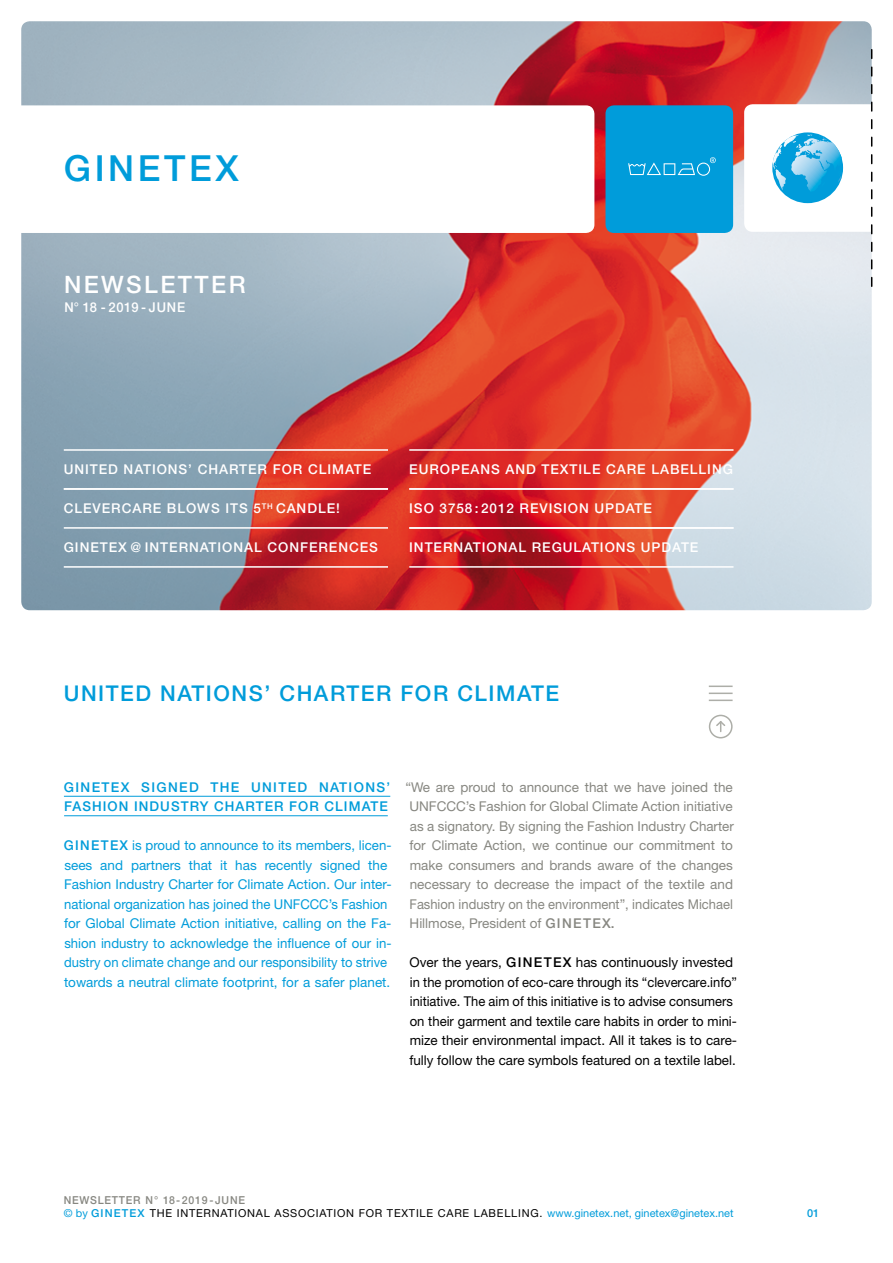
<style>
.page{position:relative;width:893px;height:1263px;background:#fff}
.page>*{position:absolute;margin:0;border:0;box-sizing:border-box;transform-origin:0 0}
.t1{font:500 36px "Helvetica Neue LT Std";letter-spacing:.1em;color:#009cda}
.titel_head{font:500 24px "Helvetica Neue LT Std";letter-spacing:.1em;color:#fff}
.Headline_neu{font:500 21.75px "Helvetica Neue LT Std";letter-spacing:.07em;color:#009cda}
.nl_fliess_block{font:13.5px/19.5px "Helvetica Neue LT Std";color:#009cda}
.nl_fliess_block-2{font:13.5px/19.5px "Helvetica Neue LT Std";color:#878781;text-align:justify}
.nl_fliess_block-3{font:13.5px/19.5px "Helvetica Neue LT Std";color:#000}
.titel_head-2{font:500 13.5px "Helvetica Neue LT Std";letter-spacing:.07em;color:#fff}
.nl_fliess_block-4{font:500 13.5px/19.5px "Helvetica Neue LT Std";letter-spacing:.08em;color:#009cda}
.titel_head-3{font:500 13.5px "Helvetica Neue LT Std";letter-spacing:.07em;color:#fff;scale:.96 1}
.t2{font:10.95px/13.2px "Helvetica Neue LT Std";letter-spacing:.07em;color:#000}
.tabelle_inhalt{font:500 10.95px "Helvetica Neue";color:#009cda}
.s1{font-weight:500}
.s2{font-weight:500;color:#878781}
.s3{color:#009cda}
.s4{font-weight:500;color:#009cda}
</style>
<div class="page">
<img style="left:21px;top:21px;width:851px;height:589px">
<div style="left:744px;top:104px;width:149px;height:128px;background:#fff;border-radius:9px"></div>
<div style="left:0;top:105px;width:594px;height:128px;background:#fff;border-radius:9px"></div>
<svg style="left:772px;top:132px;width:71px;height:71px;background:#3db2e2"></svg>
<svg style="left:783px;top:135px;width:29px;height:12px"></svg>
<svg style="left:871px;top:50px;width:1px;height:236px"></svg>
<div style="left:605px;top:105px;width:128px;height:128px;background:#009cda;border-radius:9px"></div>
<svg style="left:628px;top:157px;width:88px;height:19px"></svg>
<hr style="left:64px;top:796px;width:326px;height:1px;background:#009cda">
<hr style="left:64px;top:815px;width:324px;height:1px;background:#009cda">
<div style="left:709px;top:715px;width:24px;height:23px;border:2px solid #adaea8;border-radius:50%"></div>
<svg style="left:716px;top:721px;width:10px;height:10px"></svg>
<hr style="left:709px;top:685px;width:24px;height:2px;background:#adaea8">
<hr style="left:709px;top:692px;width:24px;height:2px;background:#adaea8">
<svg style="left:709px;top:700px;width:24px;height:1px"></svg>
<hr style="left:409px;top:449px;width:324px;height:2px;background:#fff">
<hr style="left:409px;top:488px;width:324px;height:2px;background:#fff">
<hr style="left:409px;top:527px;width:324px;height:2px;background:#fff">
<hr style="left:409px;top:566px;width:324px;height:2px;background:#fff">
<hr style="left:64px;top:449px;width:324px;height:2px;background:#fff">
<hr style="left:64px;top:488px;width:324px;height:2px;background:#fff">
<hr style="left:64px;top:527px;width:324px;height:2px;background:#fff">
<hr style="left:64px;top:566px;width:324px;height:2px;background:#fff">
<p class="t1" style="left:64px;top:147px;width:176px">GINETEX</p>
<p class="titel_head" style="left:64px;top:270px;width:183px">NEWSLETTER</p>
<p class="titel_head-3" style="left:65px;top:299px;width:127px">N° 18 - 2019 - JUNE</p>
<p class="titel_head-2" style="left:64px;top:461px;width:309px">UNITED NATIONS’ CHARTER FOR CLIMATE</p>
<p class="titel_head-2" style="left:64px;top:500px;width:278px">CLEVERCARE BLOWS ITS 5<sup>TH</sup> CANDLE!</p>
<p class="titel_head-2" style="left:64px;top:539px;width:316px">GINETEX @ INTERNATIONAL CONFERENCES</p>
<p class="titel_head-2" style="left:409px;top:461px;width:325px">EUROPEANS AND TEXTILE CARE LABELLING</p>
<p class="titel_head-2" style="left:409px;top:500px;width:244px">ISO 3758 : 2012 REVISION UPDATE</p>
<p class="titel_head-2" style="left:409px;top:539px;width:291px">INTERNATIONAL REGULATIONS UPDATE</p>
<p class="Headline_neu" style="left:64px;top:680px;width:497px">UNITED NATIONS’ CHARTER FOR CLIMATE</p>
<p class="nl_fliess_block-4" style="left:64px;top:777px;width:328px">GINETEX SIGNED THE UNITED NATIONS’<br>FASHION INDUSTRY CHARTER FOR CLIMATE</p>
<p class="nl_fliess_block" style="left:64px;top:835px;width:329px"><span class="s1">GINETEX</span> is proud to announce to its members, licen&shy;sees and partners that it has recently signed the Fashion Industry Charter for Climate Action. Our inter&shy;national organization has joined the UNFCCC’s Fashion for Global Climate Action initiative, calling on the Fa&shy;shion industry to acknowledge the influence of our in&shy;dustry on climate change and our responsibility to strive towards a neutral climate footprint, for a safer planet.</p>
<p class="nl_fliess_block-2" style="left:405px;top:777px;width:330px">“We are proud to announce that we have joined the UNFCCC’s Fashion for Global Climate Action initiative as a signatory. By signing the Fashion Industry Charter for Climate Action, we continue our commitment to make consumers and brands aware of the changes necessary to decrease the impact of the textile and Fashion industry on the environment”, indicates Michael Hillmose, President of <span class="s1">GINETEX.</span></p>
<p class="nl_fliess_block-3" style="left:409px;top:952px;width:329px">Over the years, <span class="s1">GINETEX</span> has continuously invested in the promotion of eco-care through its “clevercare.info” initiative. The aim of this initiative is to advise consumers on their garment and textile care habits in order to mini&shy;mize their environmental impact. All it takes is to care&shy;fully follow the care symbols featured on a textile label.</p>
<p class="t2" style="left:64px;top:1193px;width:671px"><span class="s2">NEWSLETTER N° 18-2019-JUNE<br></span><span class="s3">© by</span> <span class="s4">GINETEX</span> THE INTERNATIONAL ASSOCIATION FOR TEXTILE CARE LABELLING. <span class="s3">www.ginetex.net, ginetex@ginetex.net</span></p>
<p class="tabelle_inhalt" style="left:807px;top:1206px;width:14px">01</p>
</div>
